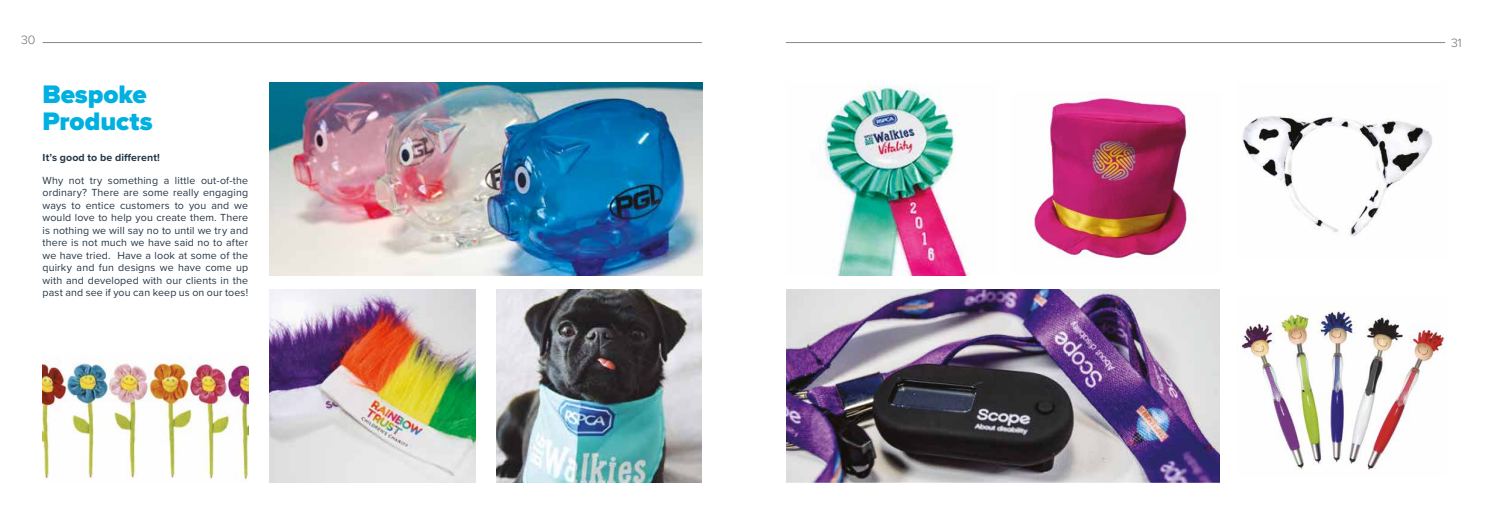
<style>
.page{position:relative;width:1489px;height:525px;background:#fff}
.page>*{position:absolute;margin:0;border:0;box-sizing:border-box;transform-origin:0 0}
.t1{font:900 26.25px/27.5px "Proxima Nova";letter-spacing:-.005em;color:#00b0e0}
.t2{font:300 12.5px "Proxima Nova";color:#706f6f}
.t3{font:10.62px/12.5px "Proxima Nova";letter-spacing:.015em;color:#253645;text-align:justify}
.t4{font:700 10.62px "Proxima Nova";letter-spacing:.01em;color:#253645}
</style>
<div class="page">
<hr style="left:43px;top:42px;width:659px;height:1px;background:#878787">
<hr style="left:785px;top:42px;width:659px;height:1px;background:#878787">
<img style="left:1242px;top:116px;width:190px;height:120px">
<img style="left:269px;top:290px;width:206px;height:192px">
<img style="left:496px;top:290px;width:206px;height:192px">
<img style="left:1241px;top:306px;width:204px;height:164px">
<img style="left:787px;top:290px;width:432px;height:192px">
<img style="left:824px;top:85px;width:146px;height:190px">
<img style="left:1034px;top:97px;width:153px;height:162px">
<img style="left:269px;top:82px;width:433px;height:193px">
<img style="left:43px;top:358px;width:205px;height:122px">
<p class="t2" style="left:21px;top:33px;width:16px">30</p>
<p class="t2" style="left:1450px;top:36px;width:12px">31</p>
<h1 class="t1" style="left:43px;top:82px;width:112px">Bespoke<br>Products</h1>
<p class="t4" style="left:43px;top:150px;width:119px">It’s good to be different!</p>
<p class="t3" style="left:43px;top:174px;width:207px">Why not try something a little out-of-the ordinary? There are some really engaging ways to entice customers to you and we would love to help you create them. There is nothing we will say no to until we try and there is not much we have said no to after we have tried. Have a look at some of the quirky and fun designs we have come up with and developed with our clients in the past and see if you can keep us on our toes!</p>
</div>
